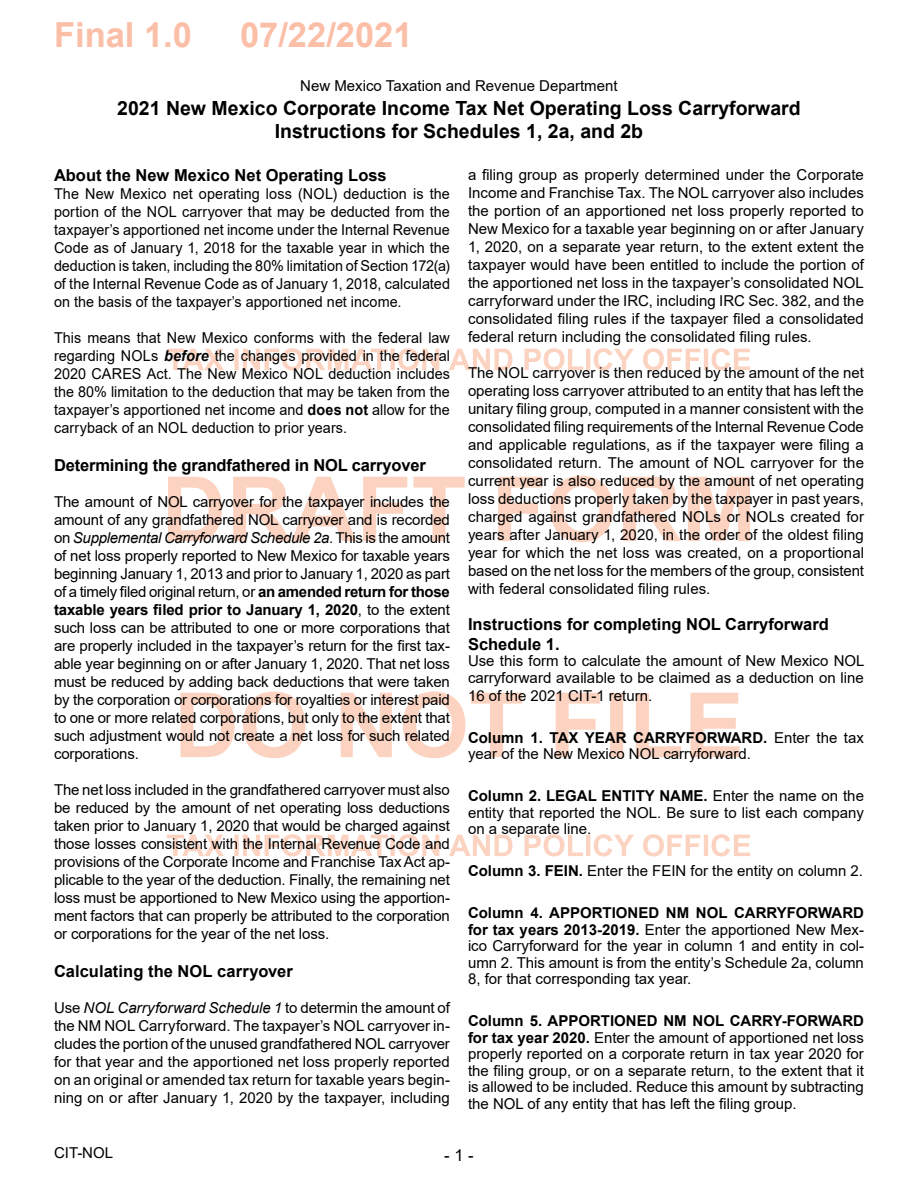
<style>
.page{position:relative;width:918px;height:1188px;background:#fff}
.page>*{position:absolute;margin:0;border:0;box-sizing:border-box;transform-origin:0 0}
.Doc_Body_Text{font:700 34.5px "Arial";color:#fbbea7}
.t1{font:700 19.5px "Arial";color:#000}
.Body_Text{font:700 16.5px "Arial";color:#000}
.t2{font:16.5px "Arial";color:#000}
.t3{font:15px/18px "Arial";color:#000;text-align:justify}
.t4{font:15px/18px "Arial";color:#000;text-align:justify;scale:.96 1}
.s1{font-weight:700;font-style:italic}
.s2{font-weight:700}
.s3{font-style:italic}
</style>
<div class="page">
<svg style="left:167px;top:834px;width:583px;height:22px"></svg>
<svg style="left:181px;top:692px;width:559px;height:66px"></svg>
<svg style="left:168px;top:476px;width:582px;height:66px"></svg>
<svg style="left:167px;top:348px;width:583px;height:22px"></svg>
<p class="Doc_Body_Text" style="left:54px;top:11px;width:140px">Final 1.0</p>
<p class="Doc_Body_Text" style="left:240px;top:11px;width:174px">07/22/2021</p>
<p class="t3" style="left:300px;top:77px;width:319px">New Mexico Taxation and Revenue Department</p>
<p class="t1" style="left:117px;top:94px;width:685px">2021 New Mexico Corporate Income Tax Net Operating Loss Carryforward</p>
<p class="t1" style="left:275px;top:118px;width:370px">Instructions for Schedules 1, 2a, and 2b</p>
<p class="Body_Text" style="left:54px;top:164px;width:334px">About the New Mexico Net Operating Loss</p>
<p class="t4" style="left:54px;top:185px;width:414px">The New Mexico net operating loss (NOL) deduction is the portion of the NOL carryover that may be deducted from the taxpayer’s apportioned net income under the Internal Revenue Code as of January 1, 2018 for the taxable year in which the deduction is taken, including the 80% limitation of Section 172(a) of the Internal Revenue Code as of January 1, 2018, calculated on the basis of the taxpayer’s apportioned net income.</p>
<p class="t4" style="left:54px;top:329px;width:414px">This means that New Mexico conforms with the federal law regarding NOLs <span class="s1">before</span> the changes provided in the federal 2020 CARES Act. The New Mexico NOL deduction includes the 80% limitation to the deduction that may be taken from the taxpayer’s apportioned net income and <span class="s2">does not</span> allow for the carryback of an NOL deduction to prior years.</p>
<p class="Body_Text" style="left:54px;top:454px;width:373px">Determining the grandfathered in NOL carryover</p>
<p class="t3" style="left:54px;top:493px;width:398px">The amount of NOL carryover for the taxpayer includes the amount of any grandfathered NOL carryover and is recorded on <span class="s3">Supplemental Carryforward Schedule 2a</span>. This is the amount of net loss properly reported to New Mexico for taxable years beginning January 1, 2013 and prior to January 1, 2020 as part of a timely filed original return, or <span class="s2">an amended return for those taxable years filed prior to January 1, 2020</span>, to the extent such loss can be attributed to one or more corporations that are properly included in the taxpayer’s return for the first tax&shy;able year beginning on or after January 1, 2020. That net loss must be reduced by adding back deductions that were taken by the corporation or corporations for royalties or interest paid to one or more related corporations, but only to the extent that such adjustment would not create a net loss for such related corporations.</p>
<p class="t3" style="left:54px;top:781px;width:397px">The net loss included in the grandfathered carryover must also be reduced by the amount of net operating loss deductions taken prior to January 1, 2020 that would be charged against those losses consistent with the Internal Revenue Code and provisions of the Corporate Income and Franchise Tax Act ap&shy;plicable to the year of the deduction. Finally, the remaining net loss must be apportioned to New Mexico using the apportion&shy;ment factors that can properly be attributed to the corporation or corporations for the year of the net loss.</p>
<p class="Body_Text" style="left:54px;top:959px;width:240px">Calculating the NOL carryover</p>
<p class="t3" style="left:54px;top:998px;width:398px">Use <span class="s3">NOL Carryforward Schedule 1</span> to determin the amount of the NM NOL Carryforward. The taxpayer’s NOL carryover in&shy;cludes the portion of the unused grandfathered NOL carryover for that year and the apportioned net loss properly reported on an original or amended tax return for taxable years begin&shy;ning on or after January 1, 2020 by the taxpayer, including</p>
<p class="t3" style="left:468px;top:166px;width:398px">a filing group as properly determined under the Corporate Income and Franchise Tax. The NOL carryover also includes the portion of an apportioned net loss properly reported to New Mexico for a taxable year beginning on or after January 1, 2020, on a separate year return, to the extent extent the taxpayer would have been entitled to include the portion of the apportioned net loss in the taxpayer’s consolidated NOL carryforward under the IRC, including IRC Sec. 382, and the consolidated filing rules if the taxpayer filed a consolidated federal return including the consolidated filing rules.</p>
<p class="t3" style="left:468px;top:364px;width:398px">The NOL carryover is then reduced by the amount of the net operating loss carryover attributed to an entity that has left the unitary filing group, computed in a manner consistent with the</p>
<p class="t3" style="left:468px;top:418px;width:398px">consolidated filing requirements of the Internal Revenue Code and applicable regulations, as if the taxpayer were filing a consolidated return. The amount of NOL carryover for the current year is also reduced by the amount of net operating loss deductions properly taken by the taxpayer in past years, charged against grandfathered NOLs or NOLs created for years after January 1, 2020, in the order of the oldest filing year for which the net loss was created, on a proportional based on the net loss for the members of the group, consistent with federal consolidated filing rules.</p>
<p class="Body_Text" style="left:468px;top:613px;width:362px">Instructions for completing NOL Carryforward</p>
<p class="Body_Text" style="left:468px;top:632px;width:93px">Schedule 1.</p>
<p class="t3" style="left:468px;top:653px;width:398px;line-height:16.5px">Use this form to calculate the amount of New Mexico NOL carryforward available to be claimed as a deduction on line</p>
<p class="t3" style="left:468px;top:687px;width:186px">16 of the 2021 CIT-1 return.</p>
<p class="t3" style="left:468px;top:729px;width:398px;line-height:16.5px"><span class="s2">Column 1. TAX YEAR CARRYFORWARD.</span> Enter the tax year of the New Mexico NOL carryforward.</p>
<p class="t3" style="left:468px;top:788px;width:398px;line-height:16.5px"><span class="s2">Column 2. LEGAL ENTITY NAME.</span> Enter the name on the entity that reported the NOL. Be sure to list each company on a separate line.</p>
<p class="t3" style="left:468px;top:862px;width:397px"><span class="s2">Column 3. FEIN.</span> Enter the FEIN for the entity on column 2.</p>
<p class="t3" style="left:468px;top:905px;width:398px;line-height:16.5px"><span class="s2">Column 4. APPORTIONED NM NOL CARRYFORWARD for tax years 2013-2019.</span> Enter the apportioned New Mex&shy;ico Carryforward for the year in column 1 and entity in col&shy;umn 2. This amount is from the entity’s Schedule 2a, column 8, for that corresponding tax year.</p>
<p class="t3" style="left:468px;top:1013px;width:397px;line-height:16.5px"><span class="s2">Column 5. APPORTIONED NM NOL CARRY-FORWARD for tax year 2020.</span> Enter the amount of apportioned net loss properly reported on a corporate return in tax year 2020 for the filing group, or on a separate return, to the extent that it is allowed to be included. Reduce this amount by subtracting the NOL of any entity that has left the filing group.</p>
<p class="t3" style="left:54px;top:1144px;width:61px">CIT-NOL</p>
<p class="t2" style="left:444px;top:1144px;width:31px">- 1 -</p>
</div>
